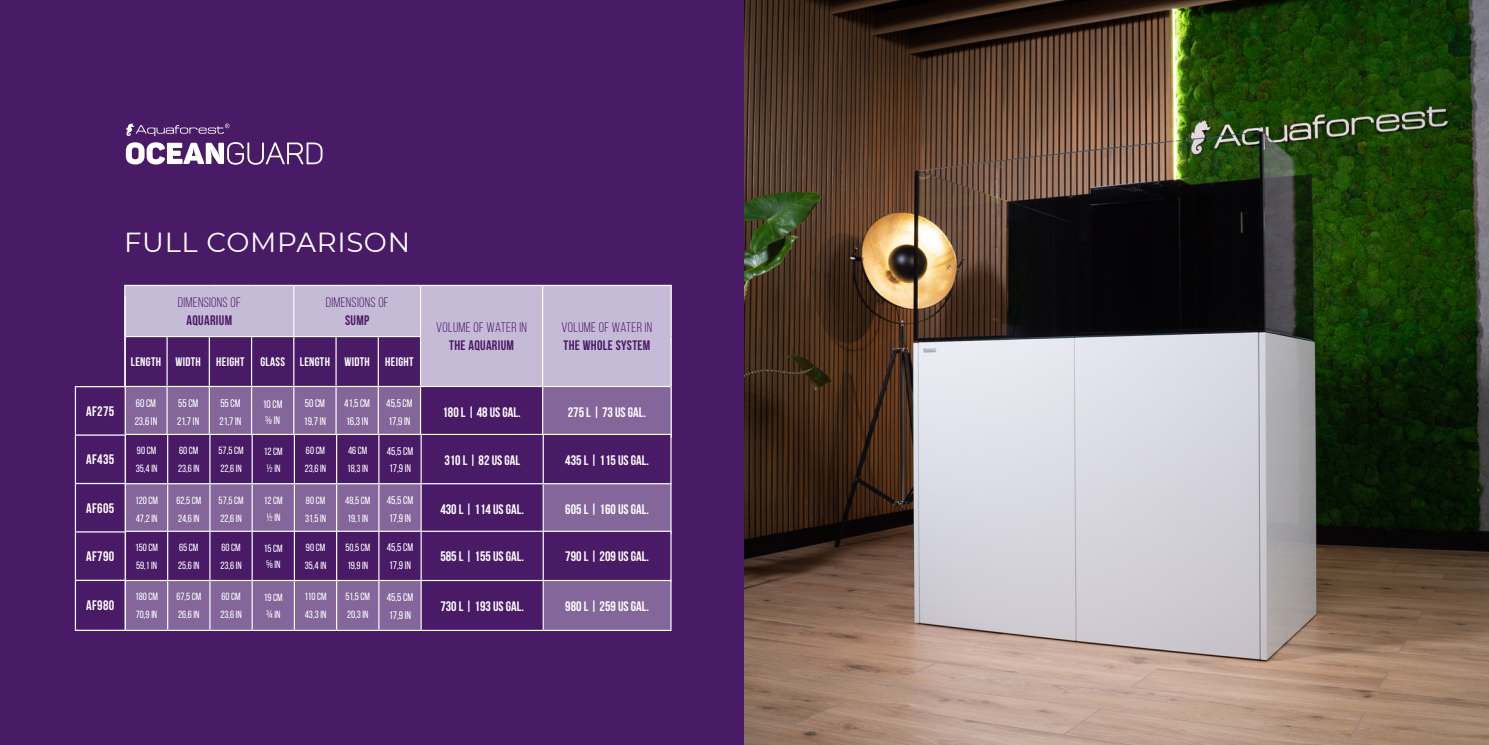
<style>
.page{position:relative;width:1489px;height:745px;background:#fff}
.page>*{position:absolute;margin:0;border:0;box-sizing:border-box;transform-origin:0 0}
.t1{font:27.5px "Montserrat";letter-spacing:.025em;color:#fff}
.t2{font:700 13.75px "Bebas Neue";color:#fff}
.t3{font:13.75px "Bebas Neue";letter-spacing:.025em;color:#491a66}
.t4{font:700 13.75px "Bebas Neue";letter-spacing:.025em;color:#491a66}
.t5{font:700 12.38px "Bebas Neue";letter-spacing:.025em;color:#fff}
.t6{font:11px/17.9px "Bebas Neue";color:#fff}
.t7{font:10.5px/17.9px "Bebas Neue";color:#fff}
.s1{font-size:11px}
</style>
<div class="page">
<div style="left:0;top:0;width:744px;height:744px;background:#491a66"></div>
<div style="left:125px;top:286px;width:545px;height:50px;background:#c6bbd6"></div>
<hr style="left:293px;top:286px;width:1px;height:50px;background:#fff">
<hr style="left:420px;top:286px;width:1px;height:50px;background:#fff">
<hr style="left:542px;top:286px;width:1px;height:50px;background:#fff">
<hr style="left:124px;top:284px;width:43px;height:2px;background:#fff">
<hr style="left:167px;top:284px;width:42px;height:2px;background:#fff">
<hr style="left:209px;top:284px;width:42px;height:2px;background:#fff">
<hr style="left:251px;top:284px;width:43px;height:2px;background:#fff">
<hr style="left:294px;top:284px;width:42px;height:2px;background:#fff">
<hr style="left:336px;top:284px;width:42px;height:2px;background:#fff">
<hr style="left:378px;top:284px;width:42px;height:2px;background:#fff">
<hr style="left:420px;top:284px;width:122px;height:2px;background:#fff">
<hr style="left:542px;top:284px;width:129px;height:2px;background:#fff">
<hr style="left:124px;top:286px;width:1px;height:50px;background:#fff">
<hr style="left:670px;top:286px;width:1px;height:50px;background:#fff">
<svg style="left:76px;top:336px;width:595px;height:294px"></svg>
<hr style="left:125px;top:296px;width:1px;height:49px;background:#fff">
<hr style="left:125px;top:345px;width:1px;height:41px;background:#fff">
<hr style="left:75px;top:387px;width:1px;height:47px;background:#fff">
<hr style="left:125px;top:387px;width:1px;height:47px;background:#fff">
<hr style="left:75px;top:434px;width:51px;height:1px;background:#fff">
<hr style="left:75px;top:435px;width:1px;height:47px;background:#fff">
<hr style="left:125px;top:435px;width:1px;height:47px;background:#fff">
<hr style="left:75px;top:482px;width:51px;height:2px;background:#fff">
<hr style="left:75px;top:484px;width:1px;height:47px;background:#fff">
<hr style="left:125px;top:484px;width:1px;height:47px;background:#fff">
<hr style="left:75px;top:531px;width:51px;height:1px;background:#fff">
<hr style="left:75px;top:532px;width:1px;height:47px;background:#fff">
<hr style="left:125px;top:532px;width:1px;height:47px;background:#fff">
<hr style="left:75px;top:579px;width:51px;height:1px;background:#fff">
<hr style="left:75px;top:580px;width:1px;height:49px;background:#fff">
<hr style="left:75px;top:629px;width:51px;height:1px;background:#fff">
<hr style="left:124px;top:580px;width:2px;height:49px;background:#fff">
<hr style="left:75px;top:386px;width:51px;height:1px;background:#fff">
<svg style="left:126px;top:142px;width:196px;height:23px"></svg>
<svg style="left:126px;top:123px;width:103px;height:13px"></svg>
<img style="left:744px;top:0;width:744px;height:744px">
<h1 class="t1" style="left:124px;top:223px;width:287px">FULL COMPARISON</h1>
<h2 class="t2" style="left:86px;top:403px;width:30px">AF275</h2>
<h2 class="t2" style="left:86px;top:452px;width:30px">AF435</h2>
<h2 class="t2" style="left:86px;top:500px;width:30px">AF605</h2>
<h2 class="t2" style="left:86px;top:548px;width:30px">AF790</h2>
<h2 class="t2" style="left:86px;top:597px;width:30px">AF980</h2>
<h2 class="t3" style="left:178px;top:295px;width:64px">DIMENSIONS OF</h2>
<h2 class="t4" style="left:186px;top:312px;width:47px">AQUARIUM</h2>
<h2 class="t3" style="left:326px;top:295px;width:64px">DIMENSIONS OF</h2>
<h2 class="t4" style="left:345px;top:312px;width:26px">SUMP</h2>
<h2 class="t3" style="left:436px;top:320px;width:92px">VOLUME OF WATER IN</h2>
<h2 class="t4" style="left:449px;top:337px;width:66px">THE AQUARIUM</h2>
<h2 class="t3" style="left:561px;top:320px;width:92px">VOLUME OF WATER IN</h2>
<h2 class="t4" style="left:563px;top:337px;width:88px">THE WHOLE SYSTEM</h2>
<p class="t5" style="left:131px;top:355px;width:115px">LENGTH WIDTH HEIGHT</p>
<p class="t5" style="left:260px;top:355px;width:155px">GLASS LENGTH WIDTH HEIGHT</p>
<p class="t6" style="left:135px;top:394px;width:24px">60 CM<br>23,6 IN</p>
<p class="t6" style="left:177px;top:394px;width:23px">55 CM<br>21,7 IN</p>
<p class="t6" style="left:219px;top:394px;width:23px">55 CM<br>21,7 IN</p>
<p class="t6" style="left:263px;top:395px;width:21px;line-height:16.5px">10 CM ⅜ IN</p>
<p class="t6" style="left:304px;top:394px;width:23px">50 CM<br>19,7 IN</p>
<p class="t6" style="left:344px;top:394px;width:27px">41,5 CM<br>16,3 IN</p>
<p class="t6" style="left:386px;top:394px;width:28px">45,5 CM<br>17,9 IN</p>
<h2 class="t2" style="left:442px;top:404px;width:80px">180 L | 48 US GAL.</h2>
<h2 class="t2" style="left:568px;top:404px;width:80px">275 L | 73 US GAL.</h2>
<p class="t7" style="left:136px;top:441px;width:23px">90 CM<br>35,4 IN</p>
<p class="t7" style="left:178px;top:441px;width:23px">60 CM<br>23,6 IN</p>
<p class="t7" style="left:218px;top:441px;width:26px">57,5 CM<br>22,6 IN</p>
<p class="t7" style="left:264px;top:443px;width:20px;line-height:16.5px">12 CM <span class="s1">½</span> IN</p>
<p class="t7" style="left:305px;top:441px;width:23px">60 CM<br>23,6 IN</p>
<p class="t7" style="left:347px;top:441px;width:22px">46 CM<br>18,3 IN</p>
<p class="t6" style="left:387px;top:441px;width:28px">45,5 CM<br>17,9 IN</p>
<h2 class="t2" style="left:444px;top:452px;width:77px">310 L | 82 US GAL</h2>
<h2 class="t2" style="left:565px;top:452px;width:85px">435 L | 115 US GAL.</h2>
<p class="t7" style="left:135px;top:490px;width:24px">120 CM<br>47,2 IN</p>
<p class="t7" style="left:176px;top:490px;width:26px">62,5 CM<br>24,6 IN</p>
<p class="t7" style="left:219px;top:490px;width:26px">57,5 CM<br>22,6 IN</p>
<p class="t7" style="left:264px;top:492px;width:20px;line-height:16.5px">12 CM <span class="s1">½</span> IN</p>
<p class="t7" style="left:305px;top:490px;width:22px">80 CM<br>31,5 IN</p>
<p class="t7" style="left:345px;top:490px;width:27px">48,5 CM<br>19,1 IN</p>
<p class="t6" style="left:387px;top:490px;width:28px">45,5 CM<br>17,9 IN</p>
<h2 class="t2" style="left:440px;top:501px;width:85px">430 L | 114 US GAL.</h2>
<h2 class="t2" style="left:565px;top:501px;width:85px">605 L | 160 US GAL.</h2>
<p class="t7" style="left:135px;top:538px;width:24px">150 CM<br>59,1 IN</p>
<p class="t7" style="left:178px;top:538px;width:23px">65 CM<br>25,6 IN</p>
<p class="t7" style="left:220px;top:538px;width:23px">60 CM<br>23,6 IN</p>
<p class="t7" style="left:264px;top:539px;width:20px;line-height:16.5px">15 CM <span class="s1">⅝</span> IN</p>
<p class="t7" style="left:305px;top:538px;width:23px">90 CM<br>35,4 IN</p>
<p class="t7" style="left:345px;top:538px;width:26px">50,5 CM<br>19,9 IN</p>
<p class="t6" style="left:387px;top:538px;width:28px">45,5 CM<br>17,9 IN</p>
<h2 class="t2" style="left:440px;top:548px;width:85px">585 L | 155 US GAL.</h2>
<h2 class="t2" style="left:565px;top:548px;width:85px">790 L | 209 US GAL.</h2>
<p class="t7" style="left:135px;top:587px;width:24px">180 CM<br>70,9 IN</p>
<p class="t7" style="left:176px;top:587px;width:26px">67,5 CM<br>26,6 IN</p>
<p class="t7" style="left:220px;top:587px;width:23px">60 CM<br>23,6 IN</p>
<p class="t7" style="left:264px;top:588px;width:20px;line-height:16.5px">19 CM <span class="s1">¾</span> IN</p>
<p class="t7" style="left:304px;top:587px;width:24px">110 CM<br>43,3 IN</p>
<p class="t7" style="left:345px;top:587px;width:26px">51,5 CM<br>20,3 IN</p>
<p class="t6" style="left:387px;top:587px;width:28px">45,5 CM<br>17,9 IN</p>
<h2 class="t2" style="left:440px;top:598px;width:85px">730 L | 193 US GAL.</h2>
<h2 class="t2" style="left:565px;top:598px;width:85px">980 L | 259 US GAL.</h2>
</div>
